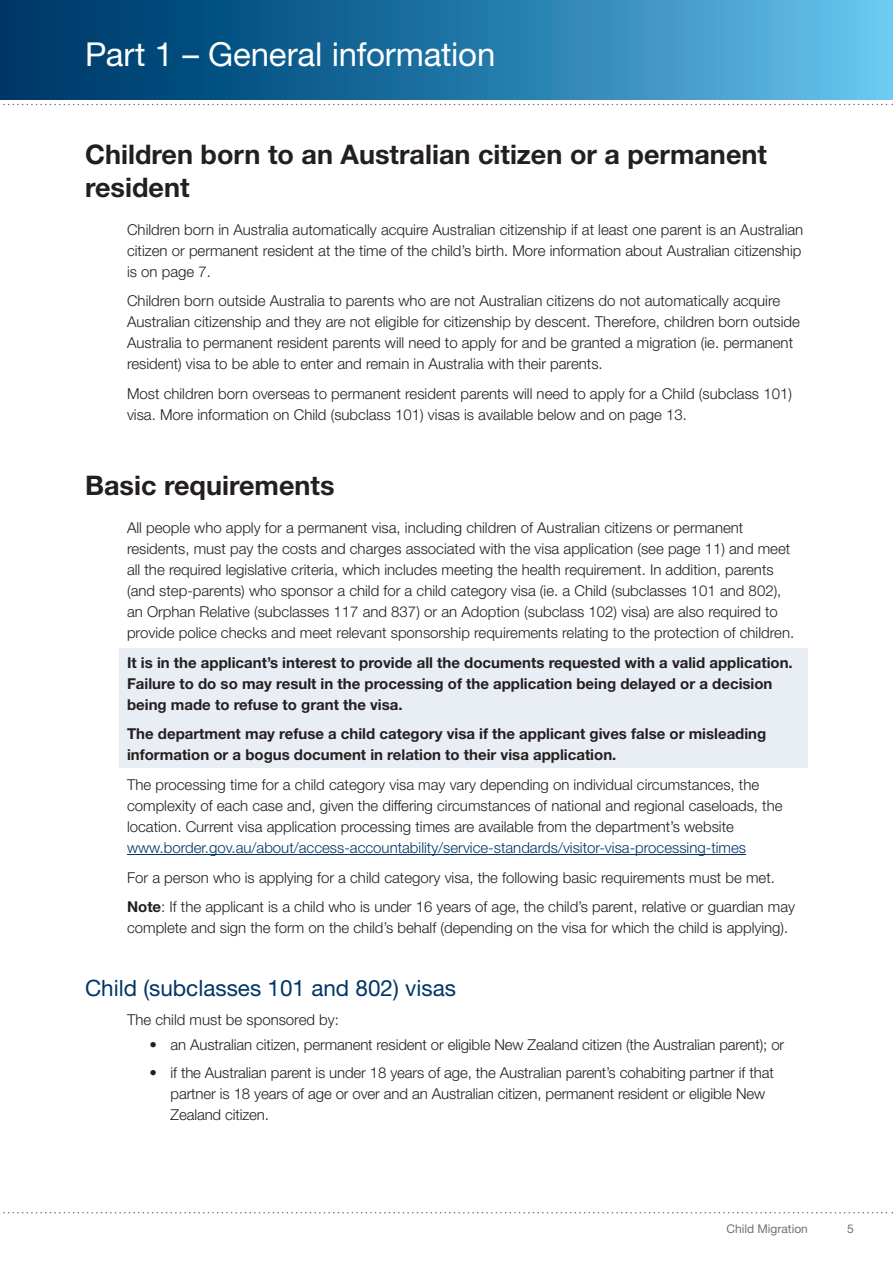
<style>
.page{position:relative;width:893px;height:1263px;background:#fff}
.page>*{position:absolute;margin:0;border:0;box-sizing:border-box;transform-origin:0 0}
.A4_BOOKLET_HEADING{font:33px "Helvetica Neue LT Std";letter-spacing:-.005em;color:#fff}
.HEADING_ONE{font:700 27px/33px "Helvetica Neue LT Std";color:#231f20}
.HEADING_TWO{font:22.5px "Helvetica Neue LT Std";color:#003667}
.BODY{font:300 15px/21px "Helvetica Neue LT Std";color:#231f20}
.BODY-2{font:700 15px/21px "Helvetica Neue LT Std";color:#231f20}
.BODY_BEFORE_BULLET{font:300 15px "Helvetica Neue LT Std";color:#231f20}
.t1{font:12px "Helvetica Neue LT Std";color:#6a747b}
.s1{color:#003667}
.s2{font-weight:700}
</style>
<div class="page">
<svg style="left:0;top:104px;width:893px;height:1px"></svg>
<svg style="left:0;top:1212px;width:893px;height:1px"></svg>
<div style="left:119px;top:648px;width:689px;height:119px;background:#e9edf4"></div>
<div style="left:1px;top:0;width:892px;height:99px;background:linear-gradient(to right,#002f61,#61c1ec)"></div>
<hr style="left:127px;top:854px;width:619px;height:1px;background:#003667">
<p class="A4_BOOKLET_HEADING" style="left:85px;top:35px;width:412px">Part 1 – General information</p>
<p class="HEADING_ONE" style="left:85px;top:137px;width:683px">Children born to an Australian citizen or a permanent resident</p>
<p class="BODY" style="left:127px;top:219px;width:678px">Children born in Australia automatically acquire Australian citizenship if at least one parent is an Australian citizen or permanent resident at the time of the child’s birth. More information about Australian citizenship is on page 7.</p>
<p class="BODY" style="left:127px;top:290px;width:674px">Children born outside Australia to parents who are not Australian citizens do not automatically acquire Australian citizenship and they are not eligible for citizenship by descent. Therefore, children born outside Australia to permanent resident parents will need to apply for and be granted a migration (ie. permanent resident) visa to be able to enter and remain in Australia with their parents.</p>
<p class="BODY" style="left:127px;top:383px;width:666px">Most children born overseas to permanent resident parents will need to apply for a Child (subclass 101) visa. More information on Child (subclass 101) visas is available below and on page 13.</p>
<p class="HEADING_ONE" style="left:85px;top:469px;width:251px">Basic requirements</p>
<p class="BODY" style="left:127px;top:517px;width:669px">All people who apply for a permanent visa, including children of Australian citizens or permanent residents, must pay the costs and charges associated with the visa application (see page 11) and meet all the required legislative criteria, which includes meeting the health requirement. In addition, parents (and step-parents) who sponsor a child for a child category visa (ie. a Child (subclasses 101 and 802), an Orphan Relative (subclasses 117 and 837) or an Adoption (subclass 102) visa) are also required to provide police checks and meet relevant sponsorship requirements relating to the protection of children.</p>
<p class="BODY-2" style="left:127px;top:652px;width:667px">It is in the applicant’s interest to provide all the documents requested with a valid application.<br>Failure to do so may result in the processing of the application being delayed or a decision being made to refuse to grant the visa.</p>
<p class="BODY-2" style="left:127px;top:723px;width:641px">The department may refuse a child category visa if the applicant gives false or misleading information or a bogus document in relation to their visa application.</p>
<p class="BODY" style="left:127px;top:774px;width:657px">The processing time for a child category visa may vary depending on individual circumstances, the complexity of each case and, given the differing circumstances of national and regional caseloads, the location. Current visa application processing times are available from the department’s website <span class="s1">www.border.gov.au/about/access-accountability/service-standards/visitor-visa-processing-times</span></p>
<p class="BODY" style="left:127px;top:866px;width:649px">For a person who is applying for a child category visa, the following basic requirements must be met.</p>
<p class="BODY" style="left:127px;top:896px;width:669px"><span class="s2">Note</span>: If the applicant is a child who is under 16 years of age, the child’s parent, relative or guardian may complete and sign the form on the child’s behalf (depending on the visa for which the child is applying).</p>
<p class="HEADING_TWO" style="left:85px;top:974px;width:372px">Child (subclasses 101 and 802) visas</p>
<p class="BODY_BEFORE_BULLET" style="left:127px;top:1010px;width:213px">The child must be sponsored by:</p>
<p class="BODY" style="left:150px;top:1034px;width:636px">• an Australian citizen, permanent resident or eligible New Zealand citizen (the Australian parent); or</p>
<p class="BODY" style="left:171px;top:1061px;width:605px;text-indent:-21px">• if the Australian parent is under 18 years of age, the Australian parent’s cohabiting partner if that partner is 18 years of age or over and an Australian citizen, permanent resident or eligible New<br>Zealand citizen.</p>
<p class="t1" style="left:726px;top:1222px;width:83px">Child Migration</p>
<p class="t1" style="left:847px;top:1222px;width:8px">5</p>
</div>
